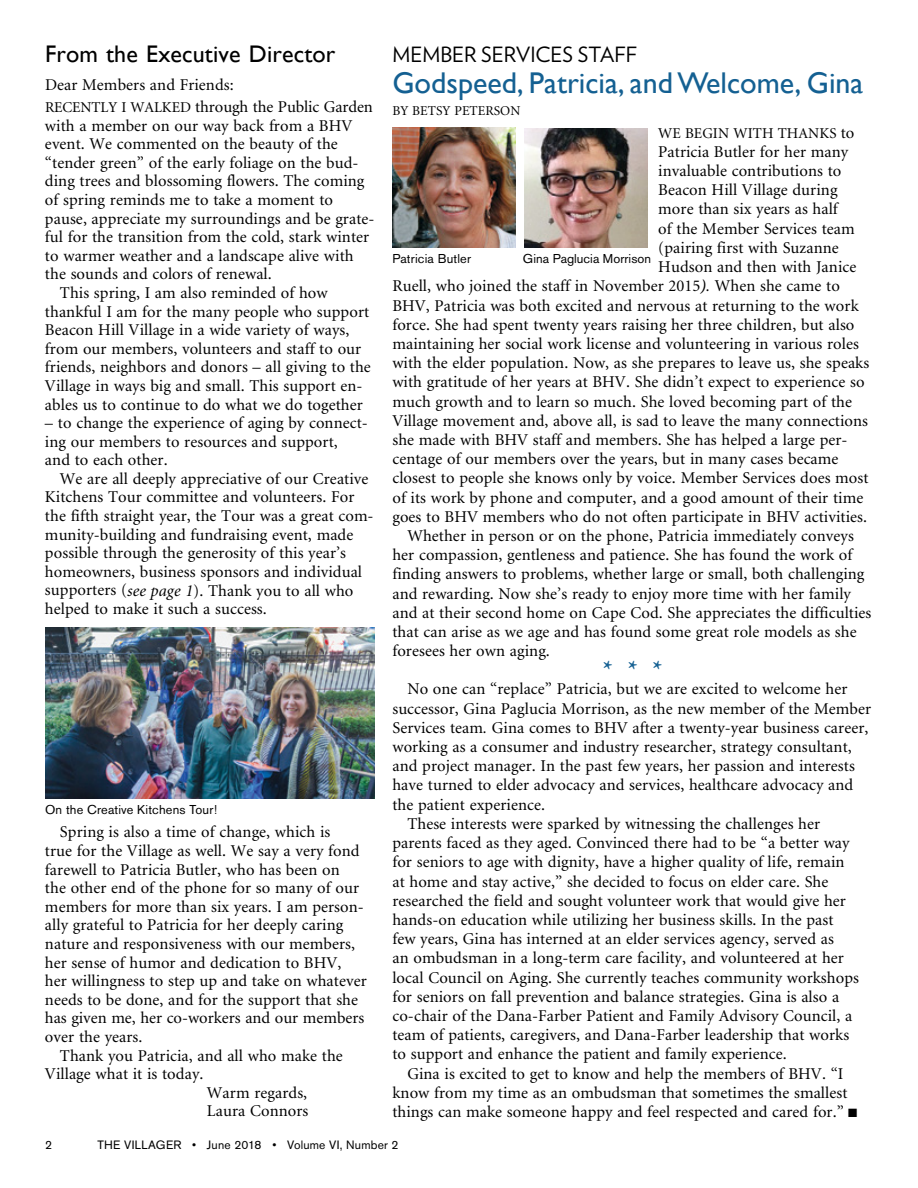
<style>
.page{position:relative;width:918px;height:1188px;background:#fff}
.page>*{position:absolute;margin:0;border:0;box-sizing:border-box;transform-origin:0 0}
.t1{font:30px "Gill Sans";color:#146092}
.t2{font:24px "Gill Sans";letter-spacing:.005em;color:#000}
.t3{font:21px "Verlag";color:#000}
.t4{font:900 21px "Minion";color:#146092}
.t5{font:16.5px/18.6px "Minion";letter-spacing:.005em;color:#000}
.t6{font:15px "Minion";letter-spacing:.005em;color:#000}
.t7{font:13.5px "Minion";letter-spacing:.005em;color:#000}
.t8{font:12.75px "Akzidenz Grotesk BE";letter-spacing:.01em;color:#000}
.t9{font:12px "Akzidenz Grotesk BE";letter-spacing:.015em;color:#000}
.s1{font-size:15px}
.s2{font-style:italic;font-size:16.8px}
.s3{font-size:16.5px}
.s4{font-weight:700;font-style:italic}
.s5{font-style:italic}
</style>
<div class="page">
<img style="left:45px;top:628px;width:329px;height:170px">
<img style="left:393px;top:128px;width:123px;height:120px">
<img style="left:525px;top:128px;width:123px;height:120px">
<h2 class="t2" style="left:45px;top:39px;width:292px">From the Executive Director</h2>
<p class="t5" style="left:45px;top:75px;width:329px;line-height:21.6px">Dear Members and Friends:<br><span class="s1">RECENTLY I WALKED</span> through the Public Garden</p>
<p class="t5" style="left:45px;top:117px;width:309px">with a member on our way back from a BHV</p>
<p class="t5" style="left:45px;top:135px;width:294px">event. We commented on the beauty of the</p>
<p class="t5" style="left:45px;top:154px;width:315px">“tender green” of the early foliage on the bud-</p>
<p class="t5" style="left:45px;top:172px;width:321px">ding trees and blossoming flowers. The coming</p>
<p class="t5" style="left:45px;top:191px;width:290px">of spring reminds me to take a moment to</p>
<p class="t5" style="left:45px;top:210px;width:331px">pause, appreciate my surroundings and be grate-</p>
<p class="t5" style="left:45px;top:228px;width:326px">ful for the transition from the cold, stark winter</p>
<p class="t5" style="left:45px;top:247px;width:310px">to warmer weather and a landscape alive with</p>
<p class="t5" style="left:45px;top:265px;width:228px">the sounds and colors of renewal.</p>
<p class="t5" style="left:60px;top:284px;width:269px">This spring, I am also reminded of how</p>
<p class="t5" style="left:45px;top:303px;width:326px">thankful I am for the many people who support</p>
<p class="t5" style="left:45px;top:321px;width:306px">Beacon Hill Village in a wide variety of ways,</p>
<p class="t5" style="left:45px;top:340px;width:318px">from our members, volunteers and staff to our</p>
<p class="t5" style="left:45px;top:358px;width:327px">friends, neighbors and donors – all giving to the</p>
<p class="t5" style="left:45px;top:377px;width:319px">Village in ways big and small. This support en-</p>
<p class="t5" style="left:45px;top:396px;width:319px">ables us to continue to do what we do together</p>
<p class="t5" style="left:45px;top:414px;width:324px">– to change the experience of aging by connect&shy;ing our members to resources and support,<br>and to each other.</p>
<p class="t5" style="left:45px;top:470px;width:330px;text-indent:15px">We are all deeply appreciative of our Creative Kitchens Tour committee and volunteers. For the fifth straight year, the Tour was a great com&shy;munity-building and fundraising event, made possible through the generosity of this year’s homeowners, business sponsors and individual supporters (<span class="s2">see page 1</span>). Thank you to all who helped to make it such a success.</p>
<p class="t8" style="left:45px;top:802px;width:174px">On the Creative Kitchens Tour!</p>
<p class="t5" style="left:45px;top:823px;width:323px;text-indent:15px">Spring is also a time of change, which is<br>true for the Village as well. We say a very fond farewell to Patricia Butler, who has been on<br>the other end of the phone for so many of our members for more than six years. I am person&shy;ally grateful to Patricia for her deeply caring nature and responsiveness with our members, her sense of humor and dedication to BHV, her willingness to step up and take on whatever needs to be done, and for the support that she has given me, her co-workers and our members over the years.</p>
<p class="t5" style="left:60px;top:1047px;width:284px">Thank you Patricia, and all who make the</p>
<p class="t5" style="left:45px;top:1065px;width:160px">Village what it is today.</p>
<p class="t5" style="left:207px;top:1084px;width:102px">Warm regards,</p>
<p class="t5" style="left:207px;top:1102px;width:103px">Laura Connors</p>
<p class="t3" style="left:392px;top:39px;width:246px">MEMBER SERVICES STAFF</p>
<h1 class="t1" style="left:392px;top:65px;width:472px">Godspeed, Patricia, and Welcome, Gina</h1>
<p class="t7" style="left:392px;top:104px;width:130px">BY BETSY PETERSON</p>
<p class="t6" style="left:658px;top:125px;width:198px">WE BEGIN WITH THANKS <span class="s3">to</span></p>
<p class="t5" style="left:658px;top:143px;width:192px">Patricia Butler for her many</p>
<p class="t5" style="left:658px;top:162px;width:185px">invaluable contributions to</p>
<p class="t5" style="left:658px;top:181px;width:181px">Beacon Hill Village during</p>
<p class="t5" style="left:658px;top:201px;width:181px">more than six years as half</p>
<p class="t5" style="left:658px;top:220px;width:198px">of the Member Services team</p>
<p class="t5" style="left:658px;top:239px;width:182px">(pairing first with Suzanne</p>
<p class="t5" style="left:658px;top:258px;width:200px">Hudson and then with Janice</p>
<p class="t5" style="left:392px;top:277px;width:449px">Ruell, who joined the staff in November 2015<span class="s4">)</span><span class="s5">.</span> When she came to</p>
<p class="t5" style="left:392px;top:297px;width:468px">BHV, Patricia was both excited and nervous at returning to the work</p>
<p class="t5" style="left:392px;top:316px;width:464px">force. She had spent twenty years raising her three children, but also</p>
<p class="t5" style="left:392px;top:335px;width:468px">maintaining her social work license and volunteering in various roles</p>
<p class="t5" style="left:392px;top:354px;width:478px">with the elder population. Now, as she prepares to leave us, she speaks</p>
<p class="t5" style="left:392px;top:373px;width:474px">with gratitude of her years at BHV. She didn’t expect to experience so</p>
<p class="t5" style="left:392px;top:393px;width:461px">much growth and to learn so much. She loved becoming part of the</p>
<p class="t5" style="left:392px;top:412px;width:477px">Village movement and, above all, is sad to leave the many connections</p>
<p class="t5" style="left:392px;top:431px;width:457px">she made with BHV staff and members. She has helped a large per-</p>
<p class="t5" style="left:392px;top:450px;width:448px">centage of our members over the years, but in many cases became</p>
<p class="t5" style="left:392px;top:469px;width:478px">closest to people she knows only by voice. Member Services does most</p>
<p class="t5" style="left:392px;top:489px;width:472px">of its work by phone and computer, and a good amount of their time</p>
<p class="t5" style="left:392px;top:508px;width:476px">goes to BHV members who do not often participate in BHV activities.</p>
<p class="t5" style="left:407px;top:527px;width:448px">Whether in person or on the phone, Patricia immediately conveys</p>
<p class="t5" style="left:392px;top:546px;width:461px">her compassion, gentleness and patience. She has found the work of</p>
<p class="t5" style="left:392px;top:565px;width:474px">finding answers to problems, whether large or small, both challenging</p>
<p class="t5" style="left:392px;top:585px;width:460px">and rewarding. Now she’s ready to enjoy more time with her family</p>
<p class="t5" style="left:392px;top:604px;width:481px">and at their second home on Cape Cod. She appreciates the difficulties</p>
<p class="t5" style="left:392px;top:623px;width:466px">that can arise as we age and has found some great role models as she</p>
<p class="t5" style="left:392px;top:642px;width:159px">foresees her own aging.</p>
<p class="t4" style="left:603px;top:658px;width:61px">* * *</p>
<p class="t5" style="left:407px;top:681px;width:442px">No one can “replace” Patricia, but we are excited to welcome her</p>
<p class="t5" style="left:392px;top:700px;width:480px">successor, Gina Paglucia Morrison, as the new member of the Member</p>
<p class="t5" style="left:392px;top:719px;width:478px">Services team<span class="s5">.</span> Gina comes to BHV after a twenty-year business career,</p>
<p class="t5" style="left:392px;top:738px;width:461px">working as a consumer and industry researcher, strategy consultant,</p>
<p class="t5" style="left:392px;top:757px;width:464px">and project manager. In the past few years, her passion and interests</p>
<p class="t5" style="left:392px;top:777px;width:462px">have turned to elder advocacy and services, healthcare advocacy and</p>
<p class="t5" style="left:392px;top:796px;width:154px">the patient experience.</p>
<p class="t5" style="left:407px;top:815px;width:414px">These interests were sparked by witnessing the challenges her</p>
<p class="t5" style="left:392px;top:834px;width:459px">parents faced as they aged. Convinced there had to be “a better way</p>
<p class="t5" style="left:392px;top:853px;width:454px">for seniors to age with dignity, have a higher quality of life, remain</p>
<p class="t5" style="left:392px;top:873px;width:438px">at home and stay active,” she decided to focus on elder care. She</p>
<p class="t5" style="left:392px;top:892px;width:455px">researched the field and sought volunteer work that would give her</p>
<p class="t5" style="left:392px;top:911px;width:443px">hands-on education while utilizing her business skills. In the past</p>
<p class="t5" style="left:392px;top:930px;width:443px">few years, Gina has interned at an elder services agency, served as</p>
<p class="t5" style="left:392px;top:949px;width:453px">an ombudsman in a long-term care facility, and volunteered at her</p>
<p class="t5" style="left:392px;top:969px;width:468px">local Council on Aging. She currently teaches community workshops</p>
<p class="t5" style="left:392px;top:988px;width:448px">for seniors on fall prevention and balance strategies. Gina is also a</p>
<p class="t5" style="left:392px;top:1007px;width:461px">co-chair of the Dana-Farber Patient and Family Advisory Council, a</p>
<p class="t5" style="left:392px;top:1026px;width:458px">team of patients, caregivers, and Dana-Farber leadership that works</p>
<p class="t5" style="left:392px;top:1045px;width:396px">to support and enhance the patient and family experience.</p>
<p class="t5" style="left:407px;top:1065px;width:438px">Gina is excited to get to know and help the members of BHV. “I</p>
<p class="t5" style="left:392px;top:1084px;width:457px">know from my time as an ombudsman that sometimes the smallest</p>
<p class="t5" style="left:392px;top:1103px;width:467px">things can make someone happy and feel respected and cared for.” ■</p>
<p class="t8" style="left:392px;top:251px;width:80px">Patricia Butler</p>
<p class="t8" style="left:523px;top:251px;width:130px">Gina Paglucia Morrison</p>
<p class="t9" style="left:45px;top:1138px;width:8px">2</p>
<p class="t9" style="left:98px;top:1138px;width:303px">THE VILLAGER • June 2018 • Volume VI, Number 2</p>
</div>
